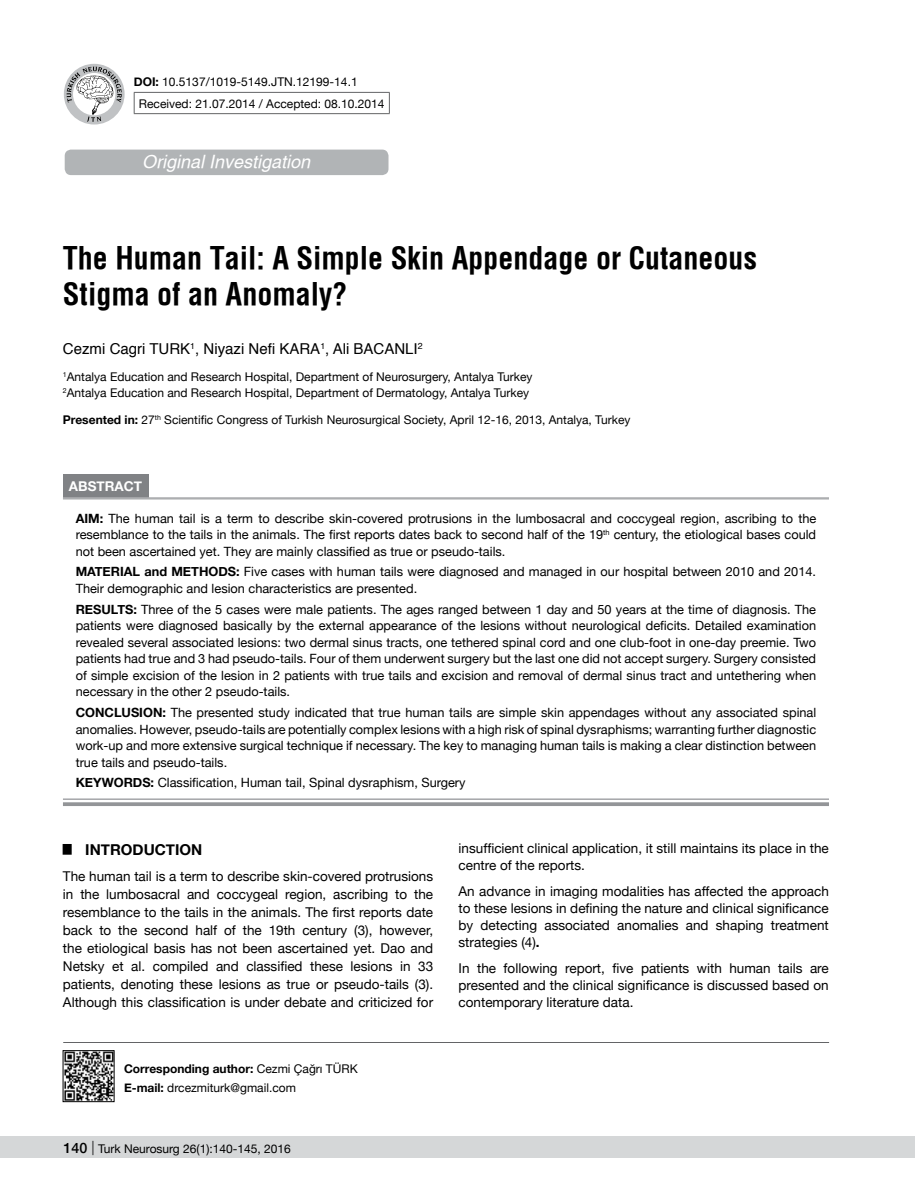
<style>
.page{position:relative;width:915px;height:1191px;background:#fff}
.page>*{position:absolute;margin:0;border:0;box-sizing:border-box;transform-origin:0 0}
.t1{font:700 30px/36px "Helvetica Condens";color:#000}
.t2{font:italic 500 18px "Helvetica";color:#fff}
.t3{font:15px "Helvetica";color:#000}
.t4{font:700 15px "Helvetica Neue";color:#000}
.t5{font:13.5px/18px "Helvetica Neue";color:#000;text-align:justify}
.t6{font:700 13.5px "Helvetica Neue";color:#fff}
.t7{font:12.75px/16.5px "Helvetica Neue";color:#000;text-align:justify}
.t8{font:700 12.75px "Helvetica Neue";color:#000}
.t9{font:12px/18.6px "Helvetica Neue";color:#000}
.s1{font-weight:700}
.s2{font-weight:500;font-size:14.25px}
.s3{font-weight:300;font-size:14.25px}
</style>
<div class="page">
<div style="left:0;top:1136px;width:914px;height:22px;background:#d5d7d8"></div>
<div style="left:65px;top:150px;width:323px;height:25px;background:#b1b4b6;border-radius:6px"></div>
<hr style="left:63px;top:1042px;width:765px;height:1px;background:#636466">
<hr style="left:134px;top:92px;width:255px;height:1px;background:#636466">
<svg style="left:134px;top:93px;width:1px;height:20px"></svg>
<svg style="left:389px;top:93px;width:1px;height:20px"></svg>
<hr style="left:134px;top:113px;width:255px;height:1px;background:#636466">
<div style="left:64px;top:64px;width:60px;height:60px;background:#c0c2c4;border-radius:50%"></div>
<svg style="left:67px;top:67px;width:55px;height:55px"></svg>
<img style="left:65px;top:1052px;width:47px;height:47px">
<div style="left:63px;top:1050px;width:51px;height:51px;border:1px solid #000"></div>
<div style="left:63px;top:474px;width:85px;height:23px;background:#808285"></div>
<hr style="left:63px;top:497px;width:765px;height:1px;background:#939598">
<hr style="left:63px;top:498px;width:765px;height:1px;background:#939598">
<hr style="left:63px;top:798px;width:765px;height:2px;background:#939598">
<svg style="left:63px;top:802px;width:765px;height:4px;background:#9a9c9f"></svg>
<p class="t9" style="left:139px;top:71px;width:247px;line-height:21.9px;text-indent:-5px"><span class="s1">DOI:</span> 10.5137/1019-5149.JTN.12199-14.1<br>Received: 21.07.2014 / Accepted: 08.10.2014</p>
<h2 class="t2" style="left:142px;top:151px;width:170px">Original Investigation</h2>
<h1 class="t1" style="left:63px;top:240px;width:695px">The Human Tail: A Simple Skin Appendage or Cutaneous<br>Stigma of an Anomaly?</h1>
<p class="t3" style="left:63px;top:337px;width:107px">Cezmi Cagri TURK</p>
<p class="t3" style="left:190px;top:337px;width:185px"><sup>1</sup>, Niyazi Nefi KARA<sup>1</sup>, Ali BACA</p>
<p class="t3" style="left:394px;top:337px;width:30px">NLI<sup>2</sup></p>
<p class="t9" style="left:63px;top:370px;width:471px;line-height:15.8px"><sup>1</sup>Antalya Education and Research Hospital, Department of Neurosurgery, Antalya Turkey<br><sup>2</sup>Antalya Education and Research Hospital, Department of Dermatology, Antalya Turkey</p>
<p class="t9" style="left:63px;top:411px;width:568px"><span class="s1">PRESENTED IN:</span> 27<sup>th</sup> Scientific Congress of Turkish Neurosurgical Society, April 12-16, 2013, Antalya, Turkey</p>
<p class="t6" style="left:69px;top:475px;width:75px">ABSTRACT</p>
<p class="t7" style="left:76px;top:510px;width:741px"><span class="s1">AIM:</span> The human tail is a term to describe skin-covered protrusions in the lumbosacral and coccygeal region, ascribing to the resemblance to the tails in the animals. The first reports dates back to second half of the 19<sup>th</sup> century, the etiological bases could not been ascertained yet. They are mainly classified as true or pseudo-tails.</p>
<p class="t8" style="left:76px;top:562px;width:21px">MATER</p>
<p class="t8" style="left:120px;top:562px;width:99px">IAL AND METHODS</p>
<p class="t7" style="left:76px;top:564px;width:741px;text-indent:160px"><span class="s1">:</span> Five cases with human tails were diagnosed and managed in our hospital between 2010 and 2014.<br>Their demographic and lesion characteristics are presented.</p>
<p class="t7" style="left:76px;top:601px;width:741px"><span class="s1">RESULTS:</span> Three of the 5 cases were male patients. The ages ranged between 1 day and 50 years at the time of diagnosis. The patients were diagnosed basically by the external appearance of the lesions without neurological deficits. Detailed examination revealed several associated lesions: two dermal sinus tracts, one tethered spinal cord and one club-foot in one-day preemie. Two patients had true and 3 had pseudo-tails. Four of them underwent surgery but the last one did not accept surgery. Surgery consisted of simple excision of the lesion in 2 patients with true tails and excision and removal of dermal sinus tract and untethering when necessary in the other 2 pseudo-tails.</p>
<p class="t7" style="left:76px;top:705px;width:741px"><span class="s1">CONCLUSION:</span> The presented study indicated that true human tails are simple skin appendages without any associated spinal anomalies. However, pseudo-tails are potentially complex lesions with a high risk of spinal dysraphisms; warranting further diagnostic work-up and more extensive surgical technique if necessary. The key to managing human tails is making a clear distinction between true tails and pseudo-tails.</p>
<p class="t8" style="left:76px;top:772px;width:49px">KEYWORDS</p>
<p class="t7" style="left:151px;top:775px;width:316px"><span class="s1">:</span> Classification, Human tail, Spinal dysraphism, Surgery</p>
<p class="t4" style="left:63px;top:837px;width:50px"><sup>█</sup> INTROD</p>
<p class="t4" style="left:144px;top:837px;width:21px">UCTIO</p>
<p class="t4" style="left:191px;top:837px;width:13px">N</p>
<p class="t5" style="left:63px;top:868px;width:371px">The human tail is a term to describe skin-covered protrusions in the lumbosacral and coccygeal region, ascribing to the resemblance to the tails in the animals. The first reports date back to the second half of the 19th century (3), however, the etiological basis has not been ascertained yet. Dao and Netsky et al. compiled and classified these lesions in 33 patients, denoting these lesions as true or pseudo-tails (3).<br>Although this classification is under debate and criticized for</p>
<p class="t9" style="left:124px;top:1060px;width:235px"><span class="s1">CORRESPONDING AUTHOR:</span> Cezmi Çağrı TÜRK<br><span class="s1">E-MAIL:</span> drcezmiturk@gmail.com</p>
<p class="t9" style="left:64px;top:1140px;width:229px"><span class="s2">140</span> <span class="s3">|</span> Turk Neurosurg 26(1):140-145, 2016</p>
<p class="t5" style="left:458px;top:840px;width:371px;line-height:17.1px">insufficient clinical application, it still maintains its place in the centre of the reports.</p>
<p class="t5" style="left:458px;top:883px;width:371px;line-height:17.1px">An advance in imaging modalities has affected the approach to these lesions in defining the nature and clinical significance by detecting associated anomalies and shaping treatment strategies (4)<span class="s1">.</span></p>
<p class="t5" style="left:458px;top:960px;width:371px;line-height:17.1px">In the following report, five patients with human tails are presented and the clinical significance is discussed based on contemporary literature data.</p>
</div>
